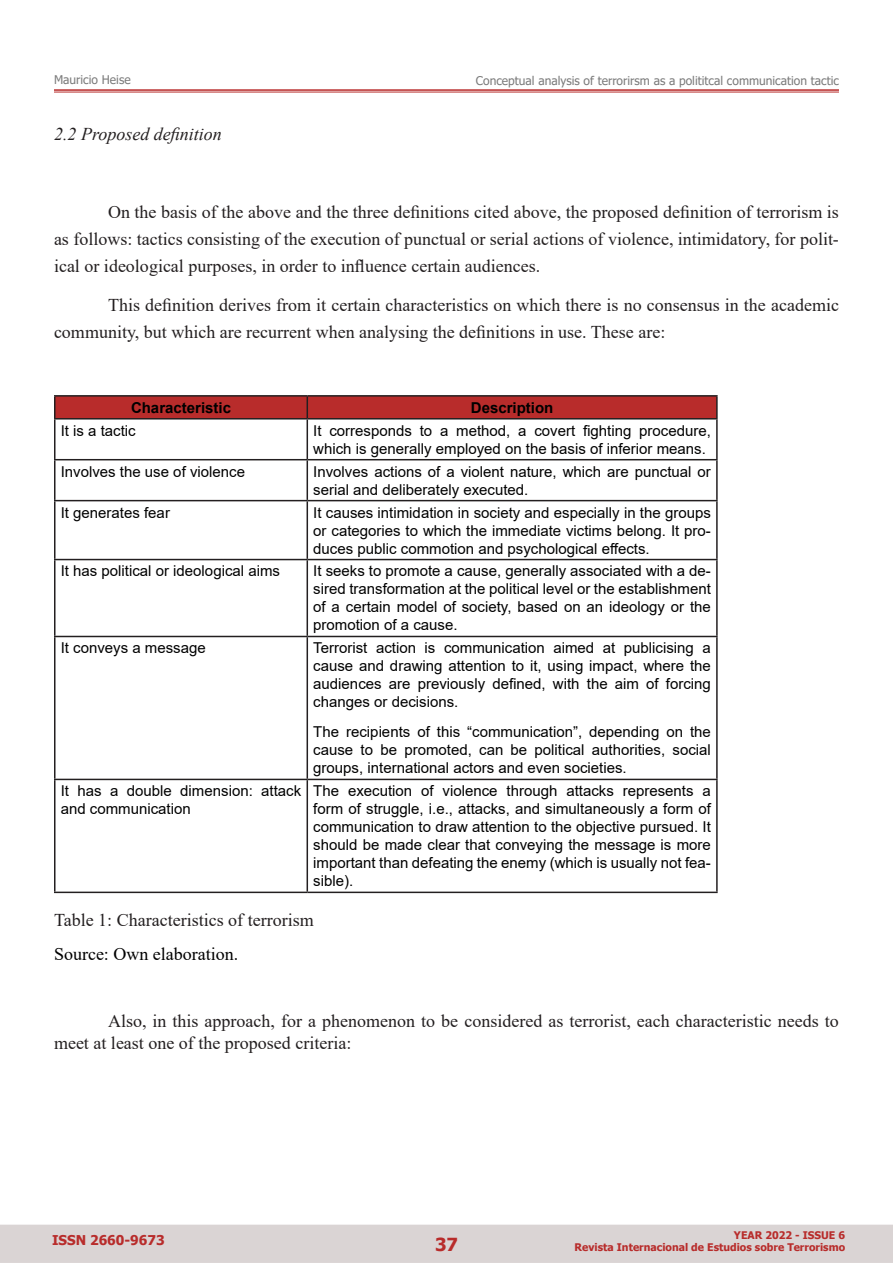
<style>
.page{position:relative;width:893px;height:1263px;background:#fff}
.page>*{position:absolute;margin:0;border:0;box-sizing:border-box;transform-origin:0 0}
.Default{font:18px/27px "Times New Roman";color:#231f20}
.Default-2{font:18px "Times New Roman";color:#000}
.t1{font:italic 18px "Times New Roman";color:#231f20}
.t2{font:700 18px "Tahoma";color:#b82c2b}
.Default-3{font:15px/18px "Arial";color:#000;text-align:justify}
.Default-4{font:700 15px "Arial";color:#000}
.t3{font:700 13.5px "Tahoma";color:#b82c2b}
.t4{font:12px "Tahoma";color:#7b7b7b}
.t5{font:700 10.5px "Tahoma";color:#b82c2b}
</style>
<div class="page">
<div style="left:0;top:1224px;width:893px;height:39px;background:#dad4d4;border:2px solid #dad4d4"></div>
<hr style="left:54px;top:395px;width:253px;height:2px;background:#231f20">
<hr style="left:54px;top:397px;width:2px;height:21px;background:#231f20">
<hr style="left:307px;top:395px;width:411px;height:2px;background:#231f20">
<div style="left:55px;top:396px;width:662px;height:22px;background:#b82c2b"></div>
<hr style="left:716px;top:397px;width:2px;height:21px;background:#231f20">
<hr style="left:54px;top:418px;width:253px;height:1px;background:#231f20">
<hr style="left:54px;top:419px;width:2px;height:40px;background:#231f20">
<hr style="left:307px;top:418px;width:411px;height:1px;background:#231f20">
<hr style="left:307px;top:419px;width:1px;height:40px;background:#231f20">
<hr style="left:716px;top:419px;width:2px;height:40px;background:#231f20">
<hr style="left:54px;top:459px;width:253px;height:1px;background:#231f20">
<hr style="left:54px;top:460px;width:2px;height:40px;background:#231f20">
<hr style="left:307px;top:459px;width:411px;height:1px;background:#231f20">
<hr style="left:307px;top:460px;width:1px;height:40px;background:#231f20">
<hr style="left:716px;top:460px;width:2px;height:40px;background:#231f20">
<hr style="left:54px;top:500px;width:253px;height:1px;background:#231f20">
<hr style="left:54px;top:501px;width:2px;height:58px;background:#231f20">
<hr style="left:307px;top:500px;width:411px;height:1px;background:#231f20">
<hr style="left:307px;top:501px;width:1px;height:58px;background:#231f20">
<hr style="left:716px;top:501px;width:2px;height:58px;background:#231f20">
<hr style="left:54px;top:559px;width:253px;height:1px;background:#231f20">
<hr style="left:54px;top:560px;width:2px;height:76px;background:#231f20">
<hr style="left:307px;top:559px;width:411px;height:1px;background:#231f20">
<hr style="left:307px;top:560px;width:1px;height:76px;background:#231f20">
<hr style="left:716px;top:560px;width:2px;height:76px;background:#231f20">
<hr style="left:54px;top:636px;width:253px;height:1px;background:#231f20">
<hr style="left:54px;top:637px;width:2px;height:142px;background:#231f20">
<hr style="left:307px;top:636px;width:411px;height:1px;background:#231f20">
<hr style="left:307px;top:637px;width:1px;height:142px;background:#231f20">
<hr style="left:716px;top:637px;width:2px;height:142px;background:#231f20">
<hr style="left:54px;top:779px;width:253px;height:1px;background:#231f20">
<hr style="left:54px;top:780px;width:2px;height:112px;background:#231f20">
<hr style="left:307px;top:779px;width:411px;height:1px;background:#231f20">
<hr style="left:307px;top:780px;width:1px;height:112px;background:#231f20">
<hr style="left:716px;top:780px;width:2px;height:112px;background:#231f20">
<hr style="left:54px;top:892px;width:253px;height:1px;background:#231f20">
<hr style="left:307px;top:892px;width:411px;height:1px;background:#231f20">
<hr style="left:54px;top:89px;width:785px;height:2px;background:#b82c2b">
<hr style="left:54px;top:92px;width:785px;height:1px;background:#b82c2b">
<p class="t4" style="left:54px;top:71px;width:78px">Mauricio Heise</p>
<p class="t4" style="left:476px;top:73px;width:364px">Conceptual analysis of terrorirsm as a polititcal communication tactic</p>
<p class="t1" style="left:54px;top:122px;width:169px">2.2 Proposed definition</p>
<p class="Default" style="left:54px;top:198px;width:786px;text-align:justify;text-indent:54px">On the basis of the above and the three definitions cited above, the proposed definition of terrorism is as follows: tactics consisting of the execution of punctual or serial actions of violence, intimidatory, for polit&shy;ical or ideological purposes, in order to influence certain audiences.</p>
<p class="Default" style="left:54px;top:291px;width:786px;text-indent:54px">This definition derives from it certain characteristics on which there is no consensus in the academic community, but which are recurrent when analysing the definitions in use. These are:</p>
<p class="Default-4" style="left:131px;top:397px;width:102px">Characteristic</p>
<p class="Default-4" style="left:471px;top:397px;width:84px">Description</p>
<p class="Default-3" style="left:61px;top:421px;width:77px">It is a tactic</p>
<p class="Default-3" style="left:313px;top:421px;width:399px">It corresponds to a method, a covert fighting procedure, which is generally employed on the basis of inferior means.</p>
<p class="Default-3" style="left:61px;top:462px;width:186px">Involves the use of violence</p>
<p class="Default-3" style="left:313px;top:462px;width:399px">Involves actions of a violent nature, which are punctual or serial and deliberately executed.</p>
<p class="Default-3" style="left:61px;top:503px;width:111px">It generates fear</p>
<p class="Default-3" style="left:313px;top:503px;width:399px">It causes intimidation in society and especially in the groups or categories to which the immediate victims belong. It pro&shy;duces public commotion and psychological effects.</p>
<p class="Default-3" style="left:61px;top:562px;width:221px">It has political or ideological aims</p>
<p class="Default-3" style="left:313px;top:562px;width:399px">It seeks to promote a cause, generally associated with a de&shy;sired transformation at the political level or the establishment of a certain model of society, based on an ideology or the promotion of a cause.</p>
<p class="Default-3" style="left:61px;top:639px;width:147px">It conveys a message</p>
<p class="Default-3" style="left:313px;top:639px;width:399px">Terrorist action is communication aimed at publicising a cause and drawing attention to it, using impact, where the audiences are previously defined, with the aim of forcing changes or decisions.</p>
<p class="Default-3" style="left:313px;top:723px;width:399px">The recipients of this “communication”, depending on the cause to be promoted, can be political authorities, social groups, international actors and even societies.</p>
<p class="Default-3" style="left:61px;top:782px;width:242px">It has a double dimension: attack and communication</p>
<p class="Default-3" style="left:313px;top:782px;width:399px">The execution of violence through attacks represents a form of struggle, i.e., attacks, and simultaneously a form of communication to draw attention to the objective pursued. It should be made clear that conveying the message is more important than defeating the enemy (which is usually not fea&shy;sible).</p>
<p class="Default" style="left:54px;top:906px;width:261px">Table 1: Characteristics of terrorism</p>
<p class="Default-2" style="left:54px;top:941px;width:186px">Source: Own elaboration.</p>
<p class="Default" style="left:54px;top:1009px;width:786px;line-height:21.6px;text-indent:54px">Also, in this approach, for a phenomenon to be considered as terrorist, each characteristic needs to meet at least one of the proposed criteria:</p>
<p class="t3" style="left:52px;top:1231px;width:114px">ISSN 2660-9673</p>
<p class="t5" style="left:734px;top:1228px;width:113px">YEAR 2022 - ISSUE 6</p>
<p class="t2" style="left:435px;top:1231px;width:24px">37</p>
<p class="t5" style="left:575px;top:1240px;width:272px">Revista Internacional de Estudios sobre Terrorismo</p>
</div>
